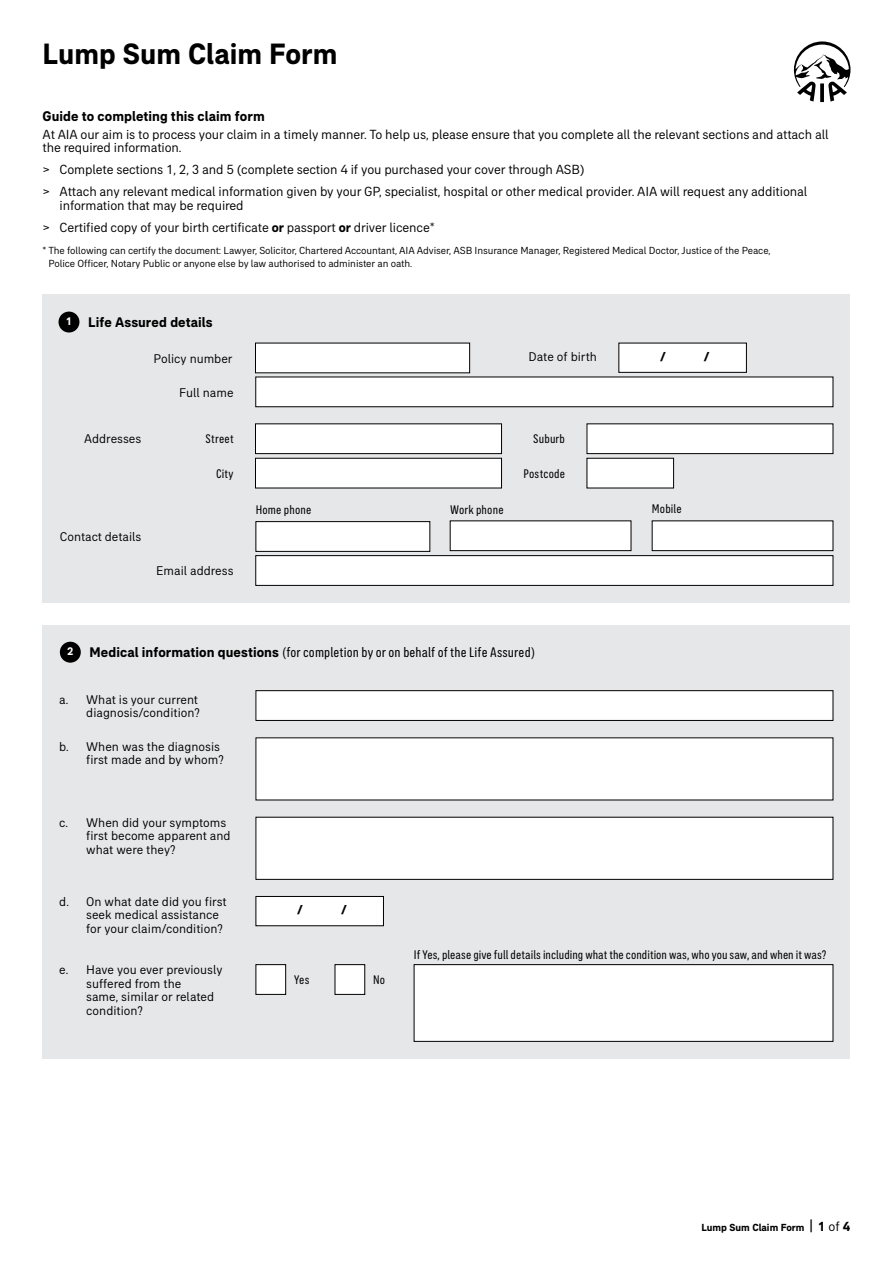
<style>
.page{position:relative;width:893px;height:1263px;background:#fff}
.page>*{position:absolute;margin:0;border:0;box-sizing:border-box;transform-origin:0 0}
.t1{font:700 30px "AIA Everest";color:#000}
.t2{font:condensed 14.25px "AIA Everest";letter-spacing:.01em;color:#000}
.t3{font:700 14.25px "AIA Everest";letter-spacing:.005em;color:#000}
.t4{font:13.5px/22px "AIA Everest";letter-spacing:-.01em;color:#000}
.t5{font:12.9px/13.5px "AIA Everest";color:#000}
.t6{font:700 12.9px "AIA Everest";color:#000}
.t7{font:condensed 12.75px "AIA Everest";letter-spacing:.01em;color:#000}
.t8{font:10.5px/13.5px "AIA Everest";letter-spacing:-.01em;color:#000}
.t9{font:700 10.5px "AIA Everest";color:#000}
.s1{font-weight:700}
.s2{font-size:11.25px;color:#fff}
.s3{font-weight:700;font-stretch:normal;font-size:11.25px;color:#fff}
.s4{font-weight:700;font-stretch:normal}
.s5{font-size:15.75px}
.s6{font-size:13.5px}
.s7{font-weight:400;font-size:13.5px}
</style>
<div class="page">
<svg style="left:794px;top:41px;width:56px;height:61px"></svg>
<div style="left:43px;top:295px;width:807px;height:308px;background:#e6e7e8"></div>
<div style="left:43px;top:625px;width:807px;height:433px;background:#e6e7e8"></div>
<div style="left:59px;top:312px;width:20px;height:20px;background:#000;border-radius:50%"></div>
<div style="left:60px;top:642px;width:21px;height:21px;background:#000;border-radius:50%"></div>
<div style="left:256px;top:377px;width:577px;height:30px;background:#fff"></div>
<div style="left:255px;top:343px;width:215px;height:30px;background:#fff"></div>
<div style="left:256px;top:691px;width:577px;height:29px;background:#fff"></div>
<div style="left:256px;top:690px;width:577px;height:31px;border:1px solid #000"></div>
<div style="left:256px;top:738px;width:577px;height:62px;background:#fff"></div>
<div style="left:256px;top:817px;width:577px;height:62px;background:#fff"></div>
<div style="left:256px;top:896px;width:127px;height:30px;background:#fff"></div>
<div style="left:256px;top:896px;width:128px;height:30px;border:1px solid #000"></div>
<div style="left:256px;top:965px;width:30px;height:29px;background:#fff"></div>
<div style="left:256px;top:964px;width:30px;height:30px;border:1px solid #000"></div>
<div style="left:335px;top:965px;width:30px;height:29px;background:#fff"></div>
<div style="left:414px;top:965px;width:419px;height:76px;background:#fff"></div>
<div style="left:414px;top:964px;width:419px;height:77px;border:1px solid #000"></div>
<div style="left:619px;top:343px;width:127px;height:29px;background:#fff"></div>
<div style="left:255px;top:424px;width:246px;height:30px;background:#fff"></div>
<div style="left:255px;top:424px;width:247px;height:30px;border:1px solid #000"></div>
<div style="left:587px;top:424px;width:246px;height:30px;background:#fff"></div>
<div style="left:587px;top:424px;width:246px;height:30px;border:1px solid #000"></div>
<div style="left:255px;top:458px;width:246px;height:30px;background:#fff"></div>
<div style="left:587px;top:458px;width:87px;height:30px;background:#fff"></div>
<div style="left:256px;top:556px;width:577px;height:29px;background:#fff"></div>
<div style="left:256px;top:555px;width:577px;height:31px;border:1px solid #000"></div>
<div style="left:256px;top:522px;width:174px;height:29px;background:#fff"></div>
<div style="left:256px;top:521px;width:174px;height:31px;border:1px solid #000"></div>
<div style="left:652px;top:521px;width:181px;height:30px;background:#fff"></div>
<div style="left:652px;top:521px;width:181px;height:30px;border:1px solid #000"></div>
<div style="left:450px;top:521px;width:181px;height:30px;background:#fff"></div>
<div style="left:450px;top:521px;width:181px;height:30px;border:1px solid #000"></div>
<h1 class="t1" style="left:43px;top:36px;width:296px">Lump Sum Claim Form</h1>
<p class="t3" style="left:43px;top:108px;width:224px">Guide to completing this claim form</p>
<p class="t4" style="left:43px;top:127px;width:787px;line-height:13.5px">At AIA our aim is to process your claim in a timely manner. To help us, please ensure that you complete all the relevant sections and attach all the required information.</p>
<p class="t4" style="left:43px;top:158px;width:766px">&gt; Complete sections 1, 2, 3 and 5 (complete section 4 if you purchased your cover through ASB)<br>&gt; Attach any relevant medical information given by your GP, specialist, hospital or other medical provider. AIA will request any additional</p>
<p class="t4" style="left:43px;top:194px;width:394px;text-indent:17px">information that may be required<br>&gt; Certified copy of your birth certificate <span class="s1">or</span> passport <span class="s1">or</span> driver licence*</p>
<p class="t8" style="left:48px;top:243px;width:724px;text-indent:-6px">* The following can certify the document: Lawyer, Solicitor, Chartered Accountant, AIA Adviser, ASB Insurance Manager, Registered Medical Doctor, Justice of the Peace,<br>Police Officer, Notary Public or anyone else by law authorised to administer an oath.</p>
<p class="t3" style="left:66px;top:313px;width:148px"><span class="s2">1</span> Life Assured details</p>
<p class="t5" style="left:153px;top:351px;width:81px">Policy number</p>
<p class="t5" style="left:179px;top:385px;width:56px">Full name</p>
<p class="t5" style="left:529px;top:350px;width:70px">Date of birth</p>
<p class="t6" style="left:660px;top:349px;width:7px">/</p>
<p class="t6" style="left:704px;top:349px;width:7px">/</p>
<p class="t5" style="left:84px;top:432px;width:59px">Addresses</p>
<p class="t7" style="left:206px;top:432px;width:29px">Street</p>
<p class="t7" style="left:533px;top:432px;width:33px">Suburb</p>
<p class="t7" style="left:216px;top:466px;width:19px">City</p>
<p class="t7" style="left:523px;top:466px;width:43px">Postcode</p>
<p class="t5" style="left:60px;top:530px;width:83px">Contact details</p>
<p class="t5" style="left:156px;top:564px;width:79px">Email address</p>
<p class="t7" style="left:256px;top:503px;width:57px">Home phone</p>
<p class="t7" style="left:450px;top:503px;width:55px">Work phone</p>
<p class="t7" style="left:652px;top:501px;width:31px">Mobile</p>
<p class="t2" style="left:67px;top:644px;width:469px"><span class="s3">2</span> <span class="s4">Medical information questions</span> (for completion by or on behalf of the Life Assured)</p>
<p class="t5" style="left:59px;top:692px;width:142px;text-align:right">a. What is your current diagnosis/condition?</p>
<p class="t5" style="left:59px;top:739px;width:166px;text-align:right">b. When was the diagnosis first made and by whom?</p>
<p class="t5" style="left:86px;top:815px;width:146px;text-indent:-27px">c. When did your symptoms first become apparent and what were they?</p>
<p class="t5" style="left:86px;top:895px;width:142px;text-indent:-27px">d. On what date did you first seek medical assistance for your claim/condition?</p>
<p class="t5" style="left:86px;top:963px;width:138px;text-indent:-27px">e. Have you ever previously suffered from the<br>same, similar or related condition?</p>
<p class="t6" style="left:297px;top:902px;width:7px">/</p>
<p class="t6" style="left:341px;top:902px;width:7px">/</p>
<p class="t7" style="left:294px;top:973px;width:17px">Yes</p>
<p class="t7" style="left:373px;top:973px;width:14px">No</p>
<p class="t7" style="left:414px;top:947px;width:414px">If Yes, please give full details including what the condition was, who you saw, and when it was?</p>
<p class="t9" style="left:701px;top:1221px;width:151px">Lump Sum Claim Form <span class="s5">|</span> <span class="s6">1</span> <span class="s7">of</span> <span class="s6">4</span></p>
</div>
